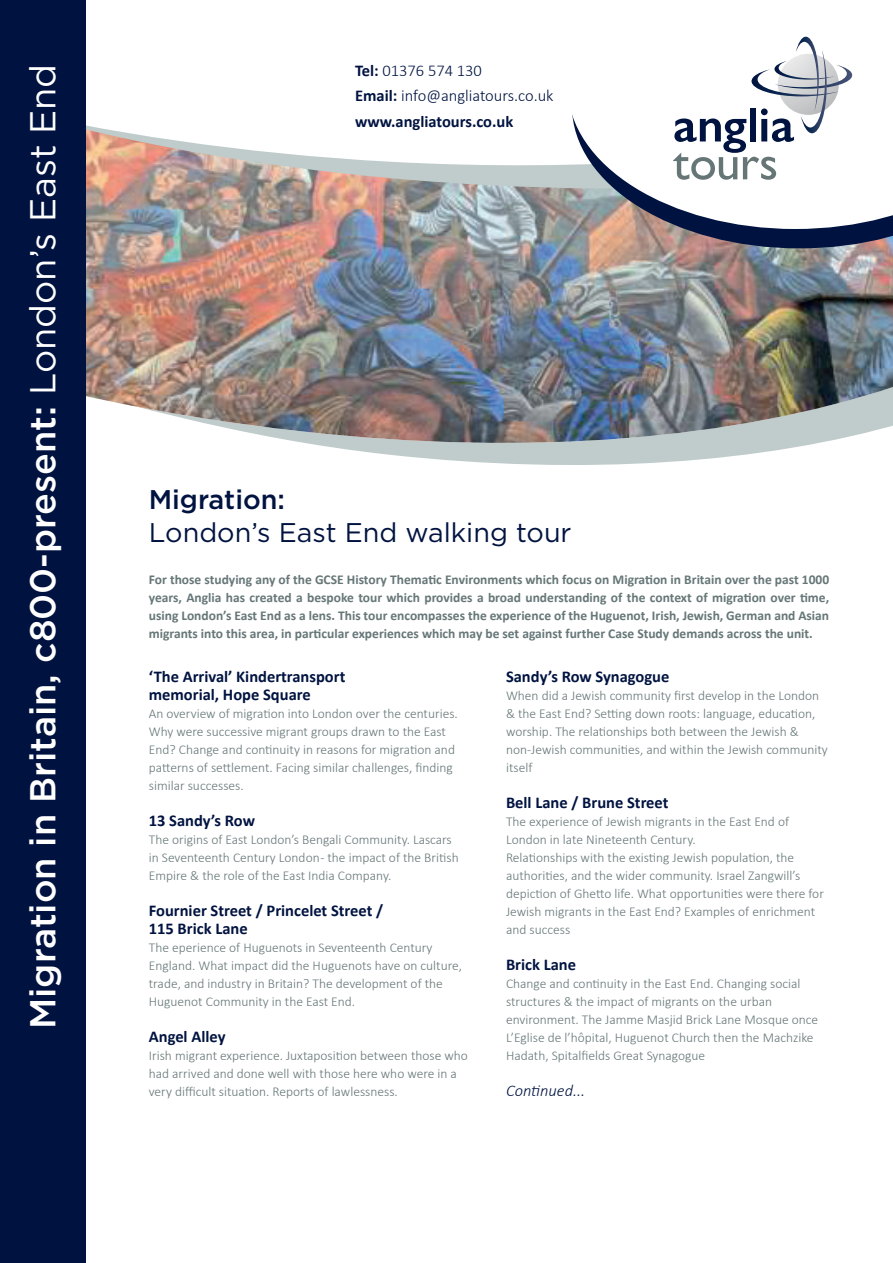
<style>
.page{position:relative;width:893px;height:1263px;background:#fff}
.page>*{position:absolute;margin:0;border:0;box-sizing:border-box;transform-origin:0 0}
.t1{font:500 36px "Gotham";color:#fff}
.t2{font:27px "Gotham";color:#001340}
.t3{font:500 27px "Gotham";color:#001340}
.t4{font:700 16.5px/18px "Calibri";color:#001340}
.t5{font:300 16.5px/25.2px "Calibri";color:#001340}
.t6{font:italic 300 16.5px "Calibri";color:#001340}
.t7{font:300 13.5px/18px "Calibri";color:#667677}
.t8{font:700 13.5px/18px "Calibri";color:#667677;text-align:justify}
.s1{font-weight:400}
.s2{font-weight:700}
</style>
<div class="page">
<svg style="left:85px;top:457px;width:638px;height:19px"></svg>
<img style="left:85px;top:193px;width:808px;height:264px">
<img style="left:85px;top:172px;width:483px;height:21px">
<svg style="left:85px;top:0;width:483px;height:172px"></svg>
<svg style="left:572px;top:229px;width:321px;height:19px;background:#605868"></svg>
<div style="left:0;top:0;width:85px;height:1263px;background:#001340"></div>
<svg style="left:568px;top:36px;width:325px;height:193px"></svg>
<svg style="left:673px;top:37px;width:179px;height:143px"></svg>
<h1 class="t1" style="left:22px;top:1029px;width:967px;rotate:-90deg">Migration in Britain, c800-present: <span class="s1">London’s East End</span></h1>
<p class="t5" style="left:355px;top:58px;width:200px"><span class="s2">Tel:</span> 01376 574 130<br><span class="s2">Email:</span> info@angliatours.co.uk <span class="s2">www.angliatours.co.uk</span></p>
<h2 class="t3" style="left:149px;top:484px;width:138px">Migration:</h2>
<h2 class="t2" style="left:149px;top:517px;width:424px">London’s East End walking tour</h2>
<p class="t8" style="left:149px;top:570px;width:682px">For those studying any of the GCSE History Thematic Environments which focus on Migration in Britain over the past 1000 years, Anglia has created a bespoke tour which provides a broad understanding of the context of migration over time, using London’s East End as a lens. This tour encompasses the experience of the Huguenot, Irish, Jewish, German and Asian migrants into this area, in particular experiences which may be set against further Case Study demands across the unit.</p>
<p class="t4" style="left:149px;top:667px;width:198px">‘The Arrival’ Kindertransport memorial, Hope Square</p>
<p class="t7" style="left:149px;top:704px;width:311px">An overview of migration into London over the centuries.<br>Why were successive migrant groups drawn to the East End? Change and continuity in reasons for migration and patterns of settlement. Facing similar challenges, finding similar successes.</p>
<p class="t4" style="left:149px;top:811px;width:108px">13 Sandy’s Row</p>
<p class="t7" style="left:149px;top:830px;width:311px">The origins of East London’s Bengali Community. Lascars in Seventeenth Century London - the impact of the British<br>Empire &amp; the role of the East India Company.</p>
<p class="t4" style="left:149px;top:901px;width:236px">Fournier Street / Princelet Street /<br>115 Brick Lane</p>
<p class="t7" style="left:149px;top:938px;width:315px">The eperience of Huguenots in Seventeenth Century England. What impact did the Huguenots have on culture, trade, and industry in Britain? The development of the Huguenot Community in the East End.</p>
<p class="t4" style="left:149px;top:1027px;width:78px">Angel Alley</p>
<p class="t7" style="left:149px;top:1046px;width:321px">Irish migrant experience. Juxtaposition between those who had arrived and done well with those here who were in a very difficult situation. Reports of lawlessness.</p>
<p class="t4" style="left:506px;top:667px;width:165px">Sandy’s Row Synagogue</p>
<p class="t7" style="left:506px;top:686px;width:323px">When did a Jewish community first develop in the London &amp; the East End? Setting down roots: language, education, worship. The relationships both between the Jewish &amp; non-Jewish communities, and within the Jewish community itself</p>
<p class="t4" style="left:506px;top:793px;width:164px">Bell Lane / Brune Street</p>
<p class="t7" style="left:506px;top:812px;width:319px">The experience of Jewish migrants in the East End of London in late Nineteenth Century.<br>Relationships with the existing Jewish population, the authorities, and the wider community. Israel Zangwill’s depiction of Ghetto life. What opportunities were there for Jewish migrants in the East End? Examples of enrichment and success</p>
<p class="t4" style="left:506px;top:955px;width:72px">Brick Lane</p>
<p class="t7" style="left:506px;top:974px;width:314px">Change and continuity in the East End. Changing social structures &amp; the impact of migrants on the urban environment. The Jamme Masjid Brick Lane Mosque once L’Eglise de l’hôpital, Huguenot Church then the Machzike Hadath, Spitalfields Great Synagogue</p>
<p class="t6" style="left:506px;top:1080px;width:81px">Continued...</p>
</div>
